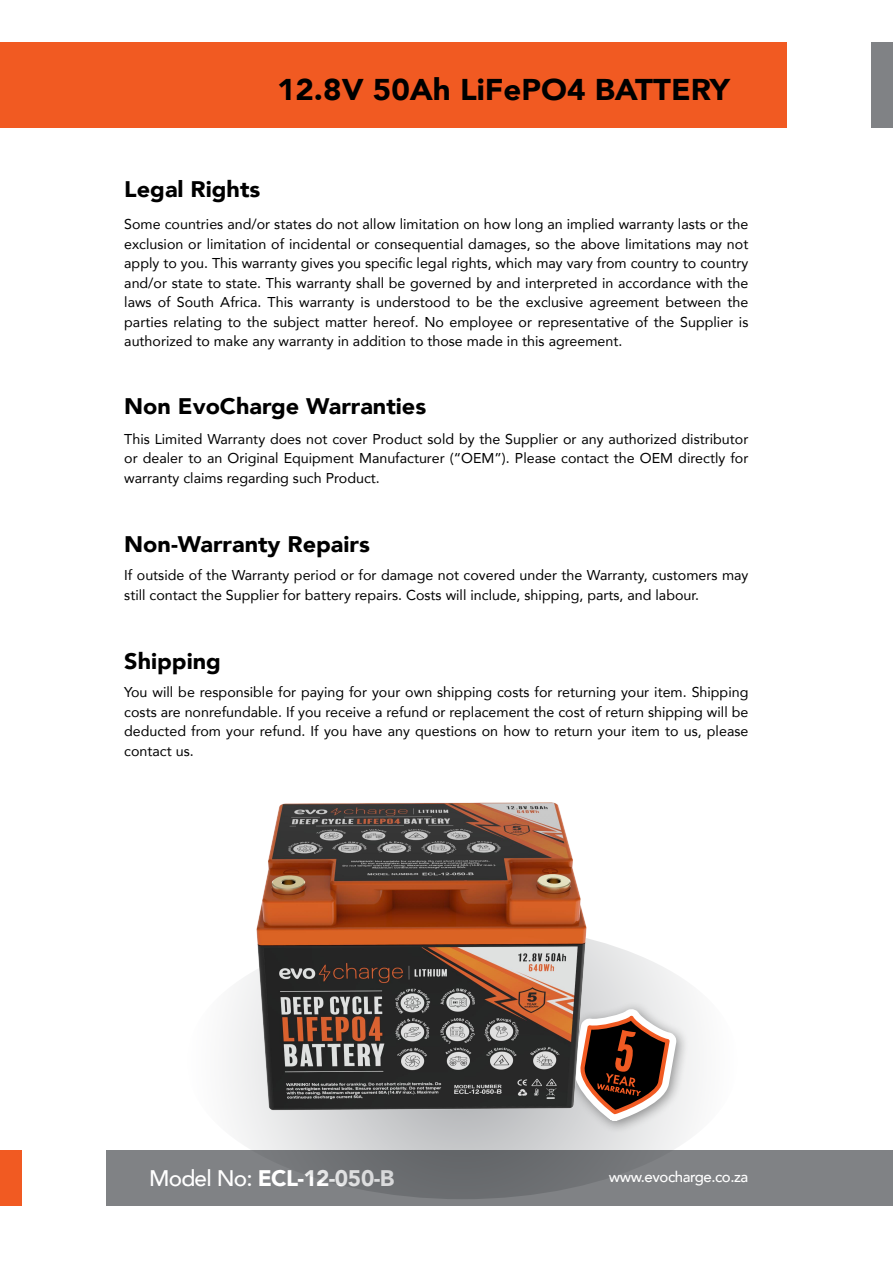
<style>
.page{position:relative;width:893px;height:1263px;background:#fff}
.page>*{position:absolute;margin:0;border:0;box-sizing:border-box;transform-origin:0 0}
.t1{font:900 30px "Avenir";color:#000;scale:1.04 1}
.t2{font:900 22.5px "Avenir";color:#000;scale:1.04 1}
.t3{font:900 22.5px "Avenir";letter-spacing:-.03em;color:#fff}
.t4{font:500 15px "Avenir";letter-spacing:-.03em;color:#fff}
.t5{font:14.25px/19.5px "Avenir";color:#000;text-align:justify}
.s1{font-weight:500}
</style>
<div class="page">
<div style="left:0;top:43px;width:787px;height:85px;background:#f15a22"></div>
<div style="left:872px;top:43px;width:21px;height:85px;background:#808285"></div>
<div style="left:106px;top:1150px;width:787px;height:55px;background:#808285"></div>
<div style="left:0;top:1150px;width:21px;height:55px;background:#f15a22"></div>
<svg style="left:186px;top:923px;width:552px;height:276px;fill:#f6f6f7"></svg>
<div style="left:566px;top:1001px;width:123px;height:133px;background:#f2f2f3"></div>
<img style="left:186px;top:802px;width:481px;height:387px">
<svg style="left:567px;top:996px;width:118px;height:134px"></svg>
<h1 class="t1" style="left:277px;top:64px;width:437px">12.8V 50Ah LiFePO4 BATTERY</h1>
<h2 class="t2" style="left:124px;top:170px;width:132px">Legal Rights</h2>
<p class="t5" style="left:124px;top:214px;width:626px">Some countries and/or states do not allow limitation on how long an implied warranty lasts or the exclusion or limitation of incidental or consequential damages, so the above limitations may not apply to you. This warranty gives you specific legal rights, which may vary from country to country and/or state to state. This warranty shall be governed by and interpreted in accordance with the laws of South Africa. This warranty is understood to be the exclusive agreement between the parties relating to the subject matter hereof. No employee or representative of the Supplier is authorized to make any warranty in addition to those made in this agreement.</p>
<h2 class="t2" style="left:124px;top:387px;width:292px">Non EvoCharge Warranties</h2>
<p class="t5" style="left:124px;top:429px;width:626px">This Limited Warranty does not cover Product sold by the Supplier or any authorized distributor or dealer to an Original Equipment Manufacturer (“OEM”). Please contact the OEM directly for warranty claims regarding such Product.</p>
<h2 class="t2" style="left:124px;top:525px;width:238px">Non-Warranty Repairs</h2>
<p class="t5" style="left:124px;top:565px;width:626px">If outside of the Warranty period or for damage not covered under the Warranty, customers may still contact the Supplier for battery repairs. Costs will include, shipping, parts, and labour.</p>
<h2 class="t2" style="left:124px;top:642px;width:94px">Shipping</h2>
<p class="t5" style="left:124px;top:682px;width:626px">You will be responsible for paying for your own shipping costs for returning your item. Shipping costs are nonrefundable. If you receive a refund or replacement the cost of return shipping will be deducted from your refund. If you have any questions on how to return your item to us, please contact us.</p>
<h2 class="t3" style="left:149px;top:1159px;width:247px"><span class="s1">Model No:</span> ECL-12-050-B</h2>
<p class="t4" style="left:609px;top:1164px;width:141px">www.evocharge.co.za</p>
</div>
